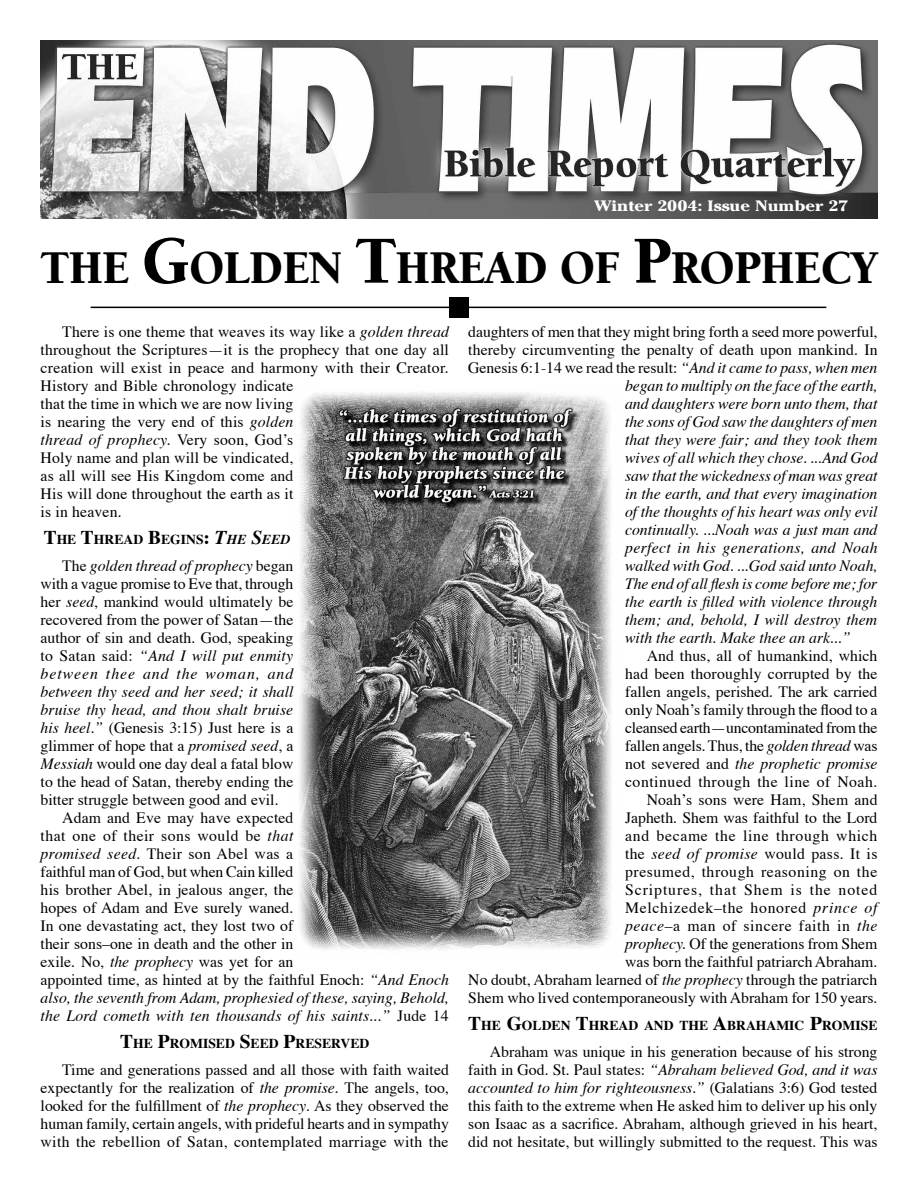
<style>
.page{position:relative;width:918px;height:1188px;background:#fff}
.page>*{position:absolute;margin:0;border:0;box-sizing:border-box;transform-origin:0 0}
.t1{font:900 48.3px "Berkeley";letter-spacing:-.015em;color:#000;scale:.95 1}
.t2{font:15.75px/18px "Times";color:#000;text-align:justify}
.t3{font:italic 15.75px "Times";color:#000}
.t4{font:italic 15.75px "Times";letter-spacing:.025em;color:#000}
.t5{font:15.75px "Times";letter-spacing:.03em;color:#000}
.t6{font:15.75px "Times";letter-spacing:.02em;color:#000}
.t7{font:italic 15.75px "Times";letter-spacing:.06em;color:#000}
.t8{font:700 15px "Cheltenham";color:#fff;scale:1.2 1}
.t9{font:700 13.65px "Times";color:#000}
.s1{font-size:69px}
.s2{font-style:italic}
.s3{font-size:19.5px}
.s4{font-style:italic;font-size:19.5px}
.s5{font-style:normal}
</style>
<div class="page">
<img style="left:41px;top:41px;width:837px;height:177px">
<img style="left:299px;top:392px;width:312px;height:558px">
<div style="left:449px;top:297px;width:20px;height:20px;background:#000"></div>
<hr style="left:91px;top:307px;width:735px;height:1px;background:#000">
<p class="t8" style="left:594px;top:197px;width:213px">Winter 2004: Issue Number 27</p>
<h1 class="t1" style="left:40px;top:242px;width:883px">THE <span class="s1">G</span>OLDEN <span class="s1">T</span>HREAD OF <span class="s1">P</span>ROPHECY</h1>
<p class="t2" style="left:41px;top:324px;width:410px;text-align:left;text-indent:22px">There is one theme that weaves its way like a <span class="s2">golden thread </span>throughout the Scriptures—it is the prophecy that one day all creation will exist in peace and harmony with their Creator.<br>History and Bible chronology indicate<br>that the time in which we are now living<br>is nearing the very end of this <span class="s2">golden<br>thread of prophecy.</span> Very soon, God’s<br>Holy name and plan will be vindicated,<br>as all will see His Kingdom come and<br>His will done throughout the earth as it<br>is in heaven.</p>
<p class="t9" style="left:44px;top:530px;width:248px"><span class="s3">T</span>HE <span class="s3">T</span>HREAD <span class="s3">B</span>EGINS<span class="s3">:</span> <span class="s4">T</span><span class="s2">HE</span> <span class="s4">S</span><span class="s2">EED</span></p>
<p class="t3" style="left:62px;top:556px;width:233px"><span class="s5">The</span> golden thread of prophecy <span class="s5">began</span></p>
<p class="t2" style="left:41px;top:576px;width:254px">with a vague promise to Eve that, through</p>
<p class="t2" style="left:41px;top:594px;width:254px">her <span class="s2">seed</span>, mankind would ultimately be</p>
<p class="t2" style="left:41px;top:612px;width:254px">recovered from the power of Satan—the</p>
<p class="t2" style="left:41px;top:630px;width:254px">author of sin and death<span class="s2">.</span> God, speaking</p>
<p class="t3" style="left:41px;top:646px;width:254px"><span class="s5">to Satan said:</span> “And I will put enmity</p>
<p class="t7" style="left:41px;top:664px;width:254px">between thee and the woman, and</p>
<p class="t3" style="left:41px;top:682px;width:254px">between thy seed and her seed; it shall</p>
<p class="t3" style="left:41px;top:700px;width:254px">bruise thy head, and thou shalt bruise</p>
<p class="t2" style="left:41px;top:720px;width:254px"><span class="s2">his heel.”</span> (Genesis 3:15) Just here is a</p>
<p class="t2" style="left:41px;top:738px;width:254px">glimmer of hope that a <span class="s2">promised seed</span>, a</p>
<p class="t2" style="left:41px;top:756px;width:254px"><span class="s2">Messiah</span> would one day deal a fatal blow</p>
<p class="t2" style="left:41px;top:774px;width:254px">to the head of Satan, thereby ending the</p>
<p class="t2" style="left:41px;top:792px;width:239px">bitter struggle between good and evil.</p>
<p class="t2" style="left:62px;top:810px;width:233px">Adam and Eve may have expected</p>
<p class="t5" style="left:41px;top:826px;width:254px">that one of their sons would be <span class="s2">that</span></p>
<p class="t6" style="left:41px;top:844px;width:254px"><span class="s2">promised seed</span>. Their son Abel was a</p>
<p class="t2" style="left:41px;top:864px;width:254px">faithful man of God, but when Cain killed</p>
<p class="t2" style="left:41px;top:882px;width:254px">his brother Abel, in jealous anger, the</p>
<p class="t2" style="left:41px;top:900px;width:254px">hopes of Adam and Eve surely waned.</p>
<p class="t2" style="left:41px;top:918px;width:254px">In one devastating act, they lost two of</p>
<p class="t2" style="left:41px;top:936px;width:254px">their sons–one in death and the other in</p>
<p class="t2" style="left:41px;top:954px;width:254px">exile. No, <span class="s2">the prophecy</span> was yet for an</p>
<p class="t2" style="left:41px;top:972px;width:410px">appointed time, as hinted at by the faithful Enoch: <span class="s2">“And Enoch</span></p>
<p class="t3" style="left:41px;top:988px;width:410px">also, the seventh from Adam, prophesied of these, saying, Behold,</p>
<p class="t3" style="left:41px;top:1006px;width:410px">the Lord cometh with ten thousands of his saints...” <span class="s5">Jude 14</span></p>
<p class="t9" style="left:120px;top:1034px;width:251px"><span class="s3">T</span>HE <span class="s3">P</span>ROMISED <span class="s3">S</span>EED <span class="s3">P</span>RESERVED</p>
<p class="t2" style="left:41px;top:1062px;width:410px;text-indent:22px">Time and generations passed and all those with faith waited expectantly for the realization of <span class="s2">the promise.</span> The angels, too, looked for the fulfillment of <span class="s2">the prophecy</span>. As they observed the human family, certain angels, with prideful hearts and in sympathy with the rebellion of Satan, contemplated marriage with the</p>
<p class="t2" style="left:468px;top:324px;width:411px">daughters of men that they might bring forth a seed more powerful,</p>
<p class="t2" style="left:468px;top:342px;width:411px">thereby circumventing the penalty of death upon mankind. In</p>
<p class="t2" style="left:468px;top:360px;width:411px">Genesis 6:1-14 we read the result: <span class="s2">“And it came to pass, when men</span></p>
<p class="t3" style="left:625px;top:376px;width:254px">began to multiply on the face of the earth,</p>
<p class="t3" style="left:625px;top:394px;width:254px">and daughters were born unto them, that</p>
<p class="t3" style="left:625px;top:412px;width:254px">the sons of God saw the daughters of men</p>
<p class="t3" style="left:625px;top:430px;width:254px">that they were fair; and they took them</p>
<p class="t3" style="left:625px;top:448px;width:254px">wives of all which they chose. ...And God</p>
<p class="t3" style="left:625px;top:466px;width:254px">saw that the wickedness of man was great</p>
<p class="t3" style="left:625px;top:484px;width:254px">in the earth, and that every imagination</p>
<p class="t3" style="left:625px;top:502px;width:254px">of the thoughts of his heart was only evil</p>
<p class="t3" style="left:625px;top:520px;width:254px">continually. ...Noah was a just man and</p>
<p class="t4" style="left:625px;top:538px;width:254px">perfect in his generations, and Noah</p>
<p class="t3" style="left:625px;top:556px;width:254px">walked with God. ...God said unto Noah,</p>
<p class="t3" style="left:625px;top:574px;width:254px">The end of all flesh is come before me; for</p>
<p class="t3" style="left:625px;top:592px;width:254px">the earth is filled with violence through</p>
<p class="t3" style="left:625px;top:610px;width:254px">them; and, behold, I will destroy them</p>
<p class="t3" style="left:625px;top:628px;width:227px">with the earth. Make thee an ark...”</p>
<p class="t2" style="left:468px;top:648px;width:411px;text-align:right">And thus, all of humankind, which<br>had been thoroughly corrupted by the<br>fallen angels, perished. The ark carried<br>only Noah’s family through the flood to a<br>cleansed earth—uncontaminated from the<br>fallen angels. Thus, the <span class="s2">golden thread</span> was<br>not severed and <span class="s2">the prophetic promise<br></span>continued through the line of Noah.<br>Noah’s sons were Ham, Shem and<br>Japheth. Shem was faithful to the Lord<br>and became the line through which<br>the <span class="s2">seed of promise</span> would pass. It is<br>presumed, through reasoning on the<br>Scriptures, that Shem is the noted<br>Melchizedek–the honored <span class="s2">prince of<br>peace</span>–a man of sincere faith in <span class="s2">the<br>prophecy.</span> Of the generations from Shem<br>was born the faithful patriarch Abraham.<br>No doubt, Abraham learned of <span class="s2">the prophecy</span> through the patriarch Shem who lived contemporaneously with Abraham for 150 years.</p>
<p class="t9" style="left:468px;top:1017px;width:411px"><span class="s3">T</span>HE <span class="s3">G</span>OLDEN <span class="s3">T</span>HREAD AND THE <span class="s3">A</span>BRAHAMIC <span class="s3">P</span>ROMISE</p>
<p class="t2" style="left:468px;top:1044px;width:411px;text-indent:22px">Abraham was unique in his generation because of his strong faith in God. St. Paul states: <span class="s2">“Abraham believed God, and it was accounted to him for righteousness.”</span> (Galatians 3:6) God tested this faith to the extreme when He asked him to deliver up his only son Isaac as a sacrifice. Abraham, although grieved in his heart, did not hesitate, but willingly submitted to the request. This was</p>
</div>
